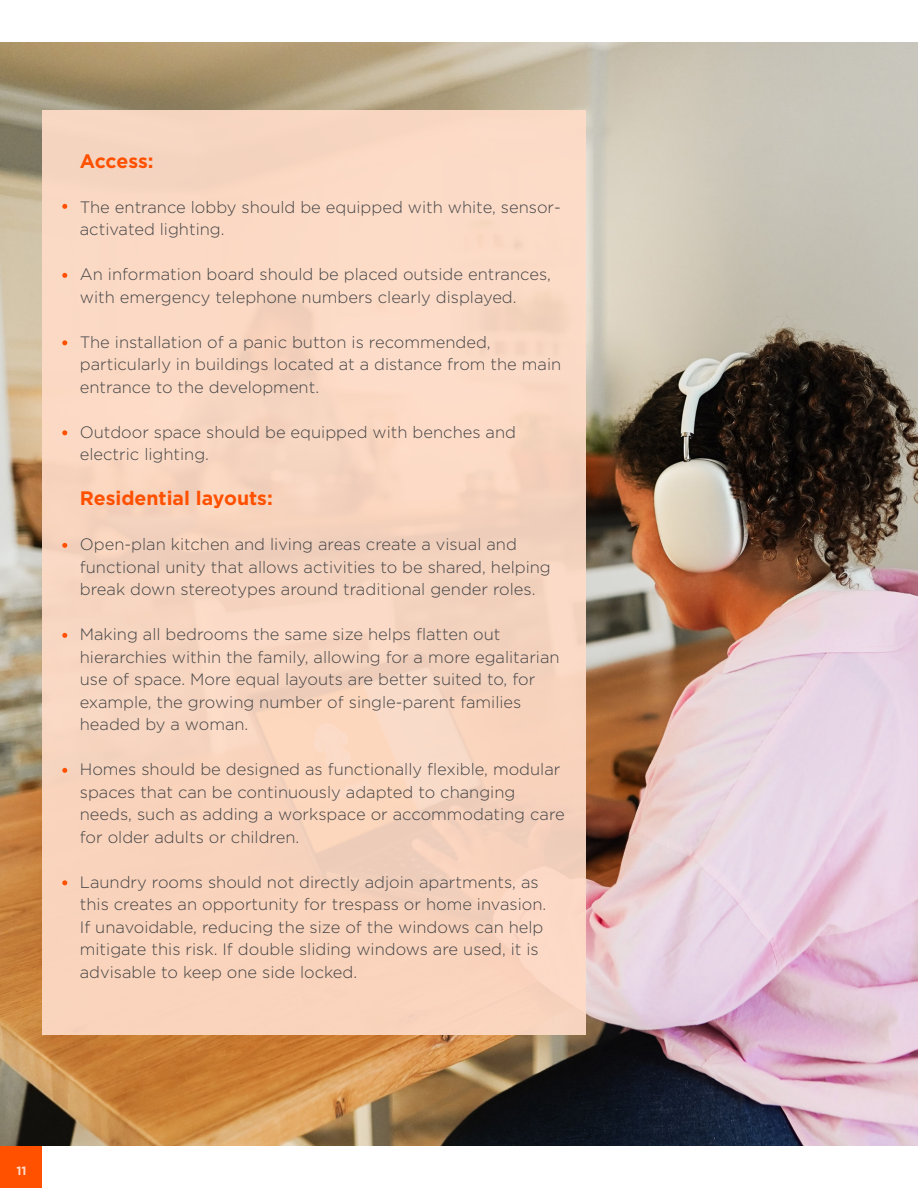
<style>
.page{position:relative;width:918px;height:1188px;background:#fff}
.page>*{position:absolute;margin:0;border:0;box-sizing:border-box;transform-origin:0 0}
.t1{font:700 19.5px "Gotham";color:#ff5000}
.t2{font:300 16.5px/22.5px "Gotham";color:#444446}
.t3{font:700 12px "Gotham";color:#fedbc7}
</style>
<div class="page">
<div style="left:0;top:1144px;width:42px;height:44px;background:#ff5100"></div>
<img style="left:0;top:42px;width:918px;height:1104px">
<div style="left:42px;top:110px;width:543px;height:925px;background:#f9d5bf"></div>
<svg style="left:62px;top:204px;width:5px;height:5px"></svg>
<svg style="left:62px;top:273px;width:5px;height:5px"></svg>
<svg style="left:62px;top:340px;width:5px;height:5px"></svg>
<svg style="left:62px;top:543px;width:5px;height:5px"></svg>
<svg style="left:62px;top:633px;width:5px;height:5px"></svg>
<svg style="left:62px;top:768px;width:5px;height:5px"></svg>
<svg style="left:62px;top:430px;width:5px;height:5px"></svg>
<svg style="left:62px;top:880px;width:5px;height:5px"></svg>
<p class="t1" style="left:80px;top:148px;width:75px">Access:</p>
<p class="t2" style="left:80px;top:195px;width:483px">The entrance lobby should be equipped with white, sensor&shy;activated lighting.</p>
<p class="t2" style="left:80px;top:262px;width:473px">An information board should be placed outside entrances, with emergency telephone numbers clearly displayed.</p>
<p class="t2" style="left:80px;top:330px;width:483px">The installation of a panic button is recommended, particularly in buildings located at a distance from the main entrance to the development.</p>
<p class="t2" style="left:80px;top:420px;width:438px">Outdoor space should be equipped with benches and electric lighting.</p>
<p class="t1" style="left:80px;top:485px;width:194px">Residential layouts:</p>
<p class="t2" style="left:80px;top:532px;width:472px">Open-plan kitchen and living areas create a visual and functional unity that allows activities to be shared, helping break down stereotypes around traditional gender roles.</p>
<p class="t2" style="left:80px;top:622px;width:481px">Making all bedrooms the same size helps flatten out hierarchies within the family, allowing for a more egalitarian use of space. More equal layouts are better suited to, for example, the growing number of single-parent families headed by a woman.</p>
<p class="t2" style="left:80px;top:757px;width:486px">Homes should be designed as functionally flexible, modular spaces that can be continuously adapted to changing needs, such as adding a workspace or accommodating care for older adults or children.</p>
<p class="t2" style="left:80px;top:870px;width:468px">Laundry rooms should not directly adjoin apartments, as this creates an opportunity for trespass or home invasion.<br>If unavoidable, reducing the size of the windows can help mitigate this risk. If double sliding windows are used, it is advisable to keep one side locked.</p>
<p class="t3" style="left:16px;top:1163px;width:12px">11</p>
</div>
